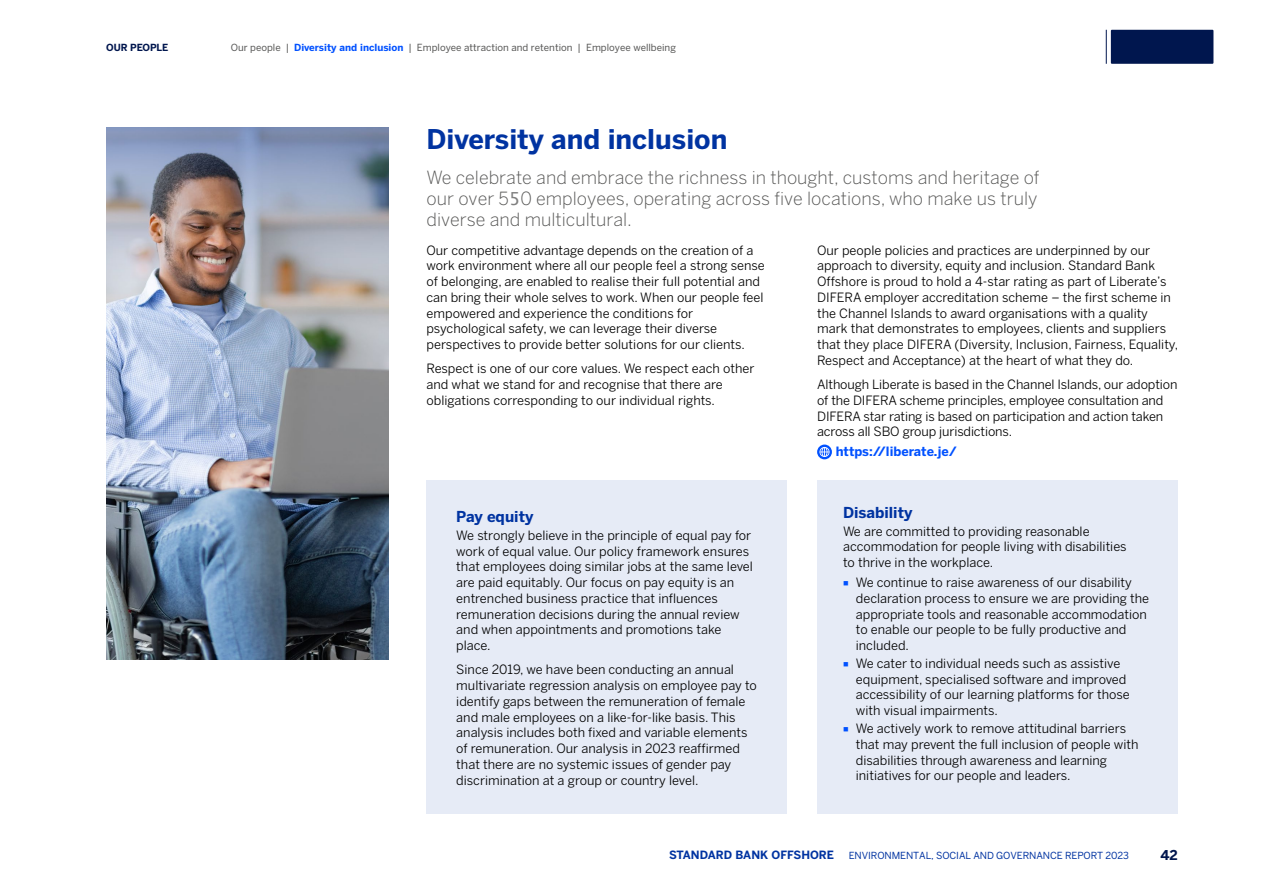
<style>
.page{position:relative;width:1263px;height:893px;background:#fff}
.page>*{position:absolute;margin:0;border:0;box-sizing:border-box;transform-origin:0 0}
.t1{font:700 27px "Benton Sans";color:#0033a1}
.t2{font:300 18px/21px "Benton Sans";color:#575756}
.t3{font:700 15px "Benton Sans";color:#0033a1}
.t4{font:700 13.5px "Benton Sans";color:#00164e}
.t5{font:12.75px/15.8px "Benton Sans";color:#000}
.t6{font:700 12.75px "Benton Sans";color:#0051ff}
.t7{font:700 11.4px "Benton Sans";color:#0033a1}
.t8{font:9.75px "Benton Sans";color:#575756}
.t9{font:9.75px "Benton Sans";letter-spacing:-.01em;color:#0033a1}
.t10{font:700 9.75px "Benton Sans";letter-spacing:-.01em;color:#00164e}
.s1{font-weight:700;color:#0051ff}
.s2{font-family:"Lucida Sans";font-weight:400;color:#808080}
</style>
<div class="page">
<svg style="left:817px;top:445px;width:15px;height:14px"></svg>
<svg style="left:819px;top:447px;width:10px;height:10px"></svg>
<div style="left:426px;top:480px;width:361px;height:334px;background:#e6ebf6"></div>
<div style="left:817px;top:480px;width:361px;height:334px;background:#e6ebf6"></div>
<img style="left:106px;top:128px;width:282px;height:532px">
<div style="left:1111px;top:30px;width:102px;height:34px;background:#00164e"></div>
<hr style="left:1106px;top:30px;width:1px;height:34px;background:#00164e">
<p class="t10" style="left:106px;top:41px;width:64px">OUR PEOPLE</p>
<p class="t8" style="left:231px;top:41px;width:447px">Our people | <span class="s1">Diversity and inclusion</span> | Employee attraction and retention | Employee wellbeing</p>
<h1 class="t1" style="left:426px;top:123px;width:302px">Diversity and inclusion</h1>
<h2 class="t2" style="left:426px;top:167px;width:615px">We celebrate and embrace the richness in thought, customs and heritage of our over 5<span class="s2">5</span>0 employees, operating across five locations, who make us truly diverse and multicultural.</h2>
<p class="t5" style="left:426px;top:242px;width:340px">Our competitive advantage depends on the creation of a work environment where all our people feel a strong sense of belonging, are enabled to realise their full potential and can bring their whole selves to work. When our people feel empowered and experience the conditions for psychological safety, we can leverage their diverse perspectives to provide better solutions for our clients.</p>
<p class="t5" style="left:426px;top:361px;width:329px">Respect is one of our core values. We respect each other and what we stand for and recognise that there are obligations corresponding to our individual rights.</p>
<p class="t3" style="left:456px;top:507px;width:79px">Pay equity</p>
<p class="t5" style="left:456px;top:527px;width:298px">We strongly believe in the principle of equal pay for work of equal value. Our policy framework ensures that employees doing similar jobs at the same level are paid equitably. Our focus on pay equity is an entrenched business practice that influences remuneration decisions during the annual review and when appointments and promotions take place.</p>
<p class="t5" style="left:456px;top:662px;width:302px">Since 2019, we have been conducting an annual multivariate regression analysis on employee pay to identify gaps between the remuneration of female and male employees on a like-for-like basis. This analysis includes both fixed and variable elements of remuneration. Our analysis in 2023 reaffirmed that there are no systemic issues of gender pay discrimination at a group or country level.</p>
<p class="t5" style="left:817px;top:242px;width:363px">Our people policies and practices are underpinned by our approach to diversity, equity and inclusion. Standard Bank Offshore is proud to hold a 4-star rating as part of Liberate’s DIFERA employer accreditation scheme – the first scheme in the Channel Islands to award organisations with a quality mark that demonstrates to employees, clients and suppliers that they place DIFERA (Diversity, Inclusion, Fairness, Equality, Respect and Acceptance) at the heart of what they do.</p>
<p class="t5" style="left:817px;top:376px;width:362px">Although Liberate is based in the Channel Islands, our adoption of the DIFERA scheme principles, employee consultation and DIFERA star rating is based on participation and action taken across all SBO group jurisdictions.</p>
<p class="t6" style="left:836px;top:444px;width:123px">https://liberate.je/</p>
<p class="t3" style="left:843px;top:503px;width:71px">Disability</p>
<p class="t5" style="left:843px;top:523px;width:285px">We are committed to providing reasonable accommodation for people living with disabilities to thrive in the workplace.</p>
<p class="t5" style="left:856px;top:574px;width:295px">We continue to raise awareness of our disability declaration process to ensure we are providing the appropriate tools and reasonable accommodation to enable our people to be fully productive and included.</p>
<p class="t5" style="left:856px;top:655px;width:275px">We cater to individual needs such as assistive equipment, specialised software and improved accessibility of our learning platforms for those with visual impairments.</p>
<p class="t5" style="left:856px;top:720px;width:284px">We actively work to remove attitudinal barriers that may prevent the full inclusion of people with disabilities through awareness and learning initiatives for our people and leaders.</p>
<p class="t7" style="left:669px;top:848px;width:167px">STANDARD BANK OFFSHORE</p>
<p class="t9" style="left:849px;top:850px;width:282px">ENVIRONMENTAL, SOCIAL AND GOVERNANCE REPORT 2023</p>
<p class="t4" style="left:1160px;top:847px;width:19px">42</p>
</div>
